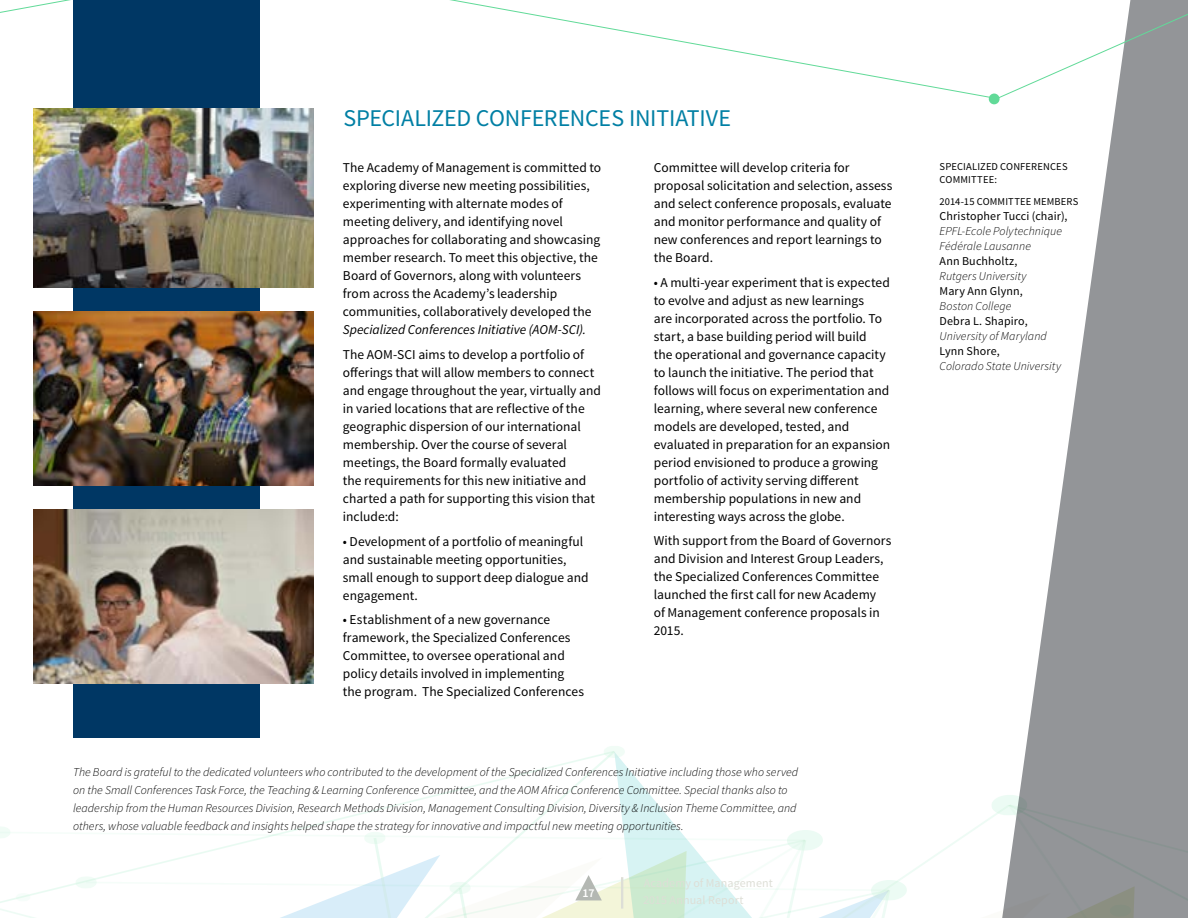
<style>
.page{position:relative;width:1188px;height:918px;background:#fff}
.page>*{position:absolute;margin:0;border:0;box-sizing:border-box;transform-origin:0 0}
.t1{font:24px "Source Sans Pro";letter-spacing:-.01em;color:#007fa4}
.t2{font:13.5px/18px "Source Sans Pro";color:#000}
.t3{font:italic 13.5px "Source Sans Pro";color:#000}
.t4{font:italic 300 12px/18px "Source Sans Pro";letter-spacing:.005em;color:#000}
.t5{font:12px "Source Sans Pro";letter-spacing:.01em;color:#000}
.t6{font:12px "Source Sans Pro";letter-spacing:.01em;color:#ddded6}
.t7{font:600 12px "Source Sans Pro";color:#fff}
.t8{font:10.5px/13.5px "Source Sans Pro";letter-spacing:.015em;color:#000}
</style>
<div class="page">
<svg style="left:1020px;top:99px;width:168px;height:687px;fill:#939598"></svg>
<div style="left:73px;top:0;width:187px;height:737px;background:#003764"></div>
<svg style="left:472px;top:754px;width:149px;height:32px"></svg>
<svg style="left:603px;top:746px;width:22px;height:12px"></svg>
<svg style="left:0;top:0;width:71px;height:13px"></svg>
<svg style="left:0;top:786px;width:1188px;height:132px"></svg>
<hr style="left:621px;top:877px;width:2px;height:32px;background:#ddded6">
<img style="left:34px;top:312px;width:279px;height:174px">
<img style="left:34px;top:108px;width:279px;height:180px">
<img style="left:34px;top:510px;width:279px;height:174px">
<svg style="left:450px;top:0;width:738px;height:99px"></svg>
<div style="left:989px;top:94px;width:11px;height:10px;background:#61da98;border-radius:50%"></div>
<h1 class="t1" style="left:343px;top:103px;width:389px">SPECIALIZED CONFERENCES INITIATIVE</h1>
<p class="t2" style="left:343px;top:159px;width:260px">The Academy of Management is committed to exploring diverse new meeting possibilities, experimenting with alternate modes of meeting delivery, and identifying novel approaches for collaborating and showcasing member research. To meet this objective, the Board of Governors, along with volunteers from across the Academy’s leadership communities, collaboratively developed the</p>
<p class="t3" style="left:343px;top:321px;width:245px">Specialized Conferences Initiative (AOM-SCI).</p>
<p class="t2" style="left:343px;top:346px;width:260px">The AOM-SCI aims to develop a portfolio of offerings that will allow members to connect and engage throughout the year, virtually and in varied locations that are reflective of the geographic dispersion of our international membership. Over the course of several meetings, the Board formally evaluated<br>the requirements for this new initiative and charted a path for supporting this vision that include:d:</p>
<p class="t2" style="left:343px;top:532px;width:247px">• Development of a portfolio of meaningful and sustainable meeting opportunities, small enough to support deep dialogue and engagement.</p>
<p class="t2" style="left:343px;top:611px;width:243px">• Establishment of a new governance framework, the Specialized Conferences Committee, to oversee operational and policy details involved in implementing the program. The Specialized Conferences</p>
<p class="t2" style="left:654px;top:159px;width:240px">Committee will develop criteria for proposal solicitation and selection, assess and select conference proposals, evaluate and monitor performance and quality of new conferences and report learnings to the Board.</p>
<p class="t2" style="left:654px;top:273px;width:238px">• A multi-year experiment that is expected to evolve and adjust as new learnings<br>are incorporated across the portfolio. To start, a base building period will build<br>the operational and governance capacity to launch the initiative. The period that follows will focus on experimentation and learning, where several new conference models are developed, tested, and evaluated in preparation for an expansion period envisioned to produce a growing portfolio of activity serving different membership populations in new and interesting ways across the globe.</p>
<p class="t2" style="left:654px;top:532px;width:239px">With support from the Board of Governors and Division and Interest Group Leaders, the Specialized Conferences Committee launched the first call for new Academy<br>of Management conference proposals in 2015.</p>
<p class="t4" style="left:73px;top:763px;width:727px">The Board is grateful to the dedicated volunteers who contributed to the development of the Specialized Conferences Initiative including those who served on the Small Conferences Task Force, the Teaching &amp; Learning Conference Committee, and the AOM Africa Conference Committee. Special thanks also to leadership from the Human Resources Division, Research Methods Division, Management Consulting Division, Diversity &amp; Inclusion Theme Committee, and others, whose valuable feedback and insights helped shape the strategy for innovative and impactful new meeting opportunities.</p>
<p class="t7" style="left:582px;top:885px;width:14px">17</p>
<p class="t6" style="left:644px;top:876px;width:131px">Academy of Management</p>
<p class="t6" style="left:643px;top:893px;width:102px">2015 Annual Report</p>
<p class="t8" style="left:940px;top:160px;width:130px">SPECIALIZED CONFERENCES<br>COMMITTEE:</p>
<p class="t8" style="left:940px;top:195px;width:140px">2014-15 COMMITTEE MEMBERS</p>
<p class="t5" style="left:940px;top:209px;width:129px">Christopher Tucci (chair),</p>
<p class="t4" style="left:940px;top:224px;width:124px;line-height:15px">EPFL-Ecole Polytechnique<br>Fédérale Lausanne</p>
<p class="t5" style="left:940px;top:254px;width:79px">Ann Buchholtz,</p>
<p class="t4" style="left:940px;top:267px;width:89px">Rutgers University</p>
<p class="t5" style="left:940px;top:284px;width:85px">Mary Ann Glynn,</p>
<p class="t4" style="left:940px;top:297px;width:74px">Boston College</p>
<p class="t5" style="left:940px;top:314px;width:90px">Debra L. Shapiro,</p>
<p class="t4" style="left:940px;top:327px;width:109px">University of Maryland</p>
<p class="t5" style="left:940px;top:344px;width:62px">Lynn Shore,</p>
<p class="t4" style="left:940px;top:357px;width:123px">Colorado State University</p>
</div>
